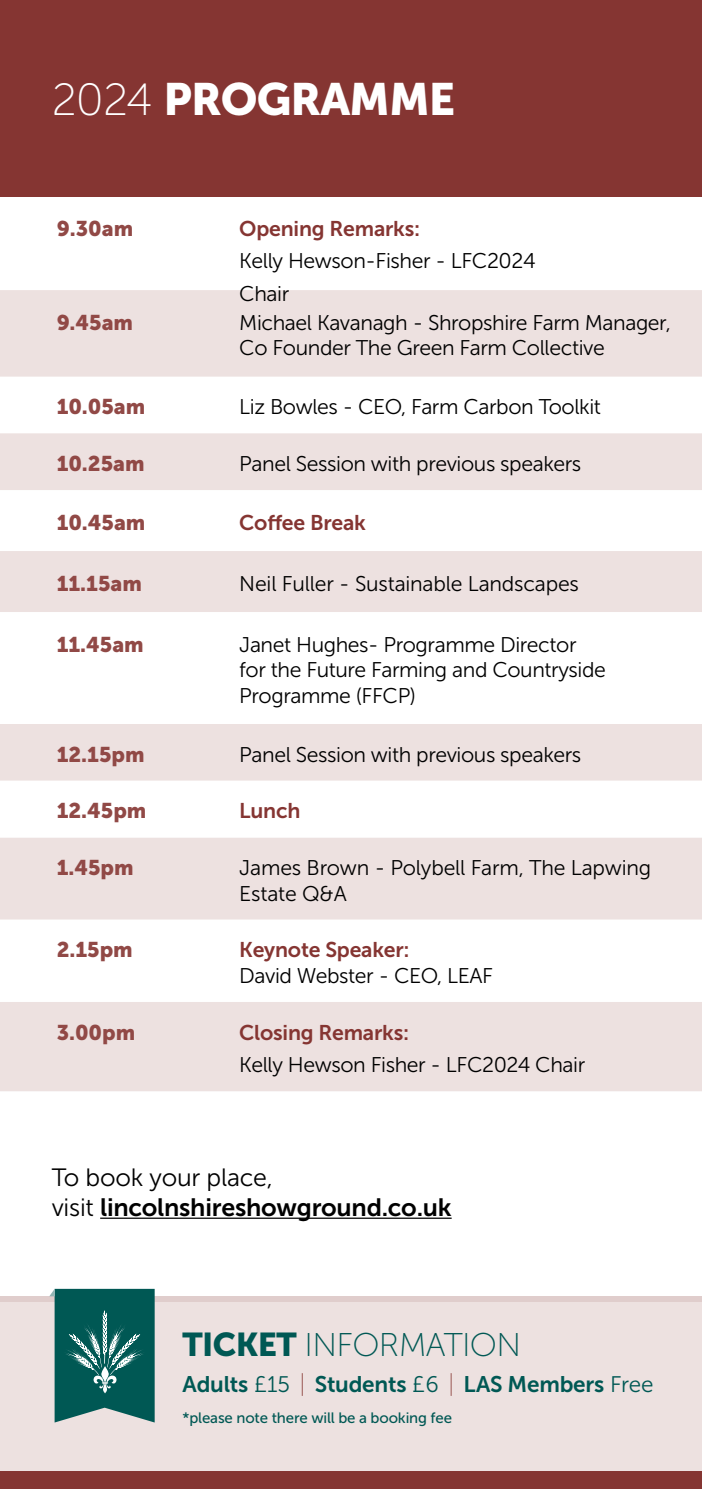
<style>
.page{position:relative;width:702px;height:1489px;background:#fff}
.page>*{position:absolute;margin:0;border:0;box-sizing:border-box;transform-origin:0 0}
.t1{font:45px "Museo Sans 900";letter-spacing:-.02em;color:#fff}
.t2{font:32.75px "Museo Sans 100";letter-spacing:-.02em;color:#005854}
.t3{font:25px "Museo Sans 700";letter-spacing:-.01em;color:#000}
.t4{font:25px "Museo Sans 300";letter-spacing:-.01em;color:#000}
.t5{font:22.5px "Museo Sans 700";letter-spacing:-.01em;color:#005854}
.t6{font:21.25px/25.5px "Museo Sans 300";letter-spacing:-.02em;color:#000}
.t7{font:21.25px "Museo Sans 900";color:#914946}
.t8{font:21.25px "Museo Sans 700";letter-spacing:-.01em;color:#853532}
.t9{font:15px "Museo Sans 500";letter-spacing:-.01em;color:#005854}
.s1{font-family:"Museo Sans 100"}
.s2{font-family:"Museo Sans 300"}
.s3{font-family:"Museo Sans 900"}
</style>
<div class="page">
<svg style="left:0;top:290px;width:702px;height:200px;fill:#ede1e0"></svg>
<div style="left:0;top:551px;width:702px;height:540px;background:#ede1e0"></div>
<svg style="left:0;top:612px;width:702px;height:389px"></svg>
<div style="left:0;top:1296px;width:702px;height:192px;background:#ede1e0"></div>
<div style="left:0;top:0;width:702px;height:196px;background:#853532"></div>
<div style="left:0;top:1296px;width:702px;height:5px;background:#e0cdcc"></div>
<svg style="left:49px;top:1288px;width:106px;height:134px;background:#2c736f"></svg>
<svg style="left:302px;top:1373px;width:1px;height:22px"></svg>
<hr style="left:450px;top:1372px;width:2px;height:23px;background:#aa726f">
<hr style="left:100px;top:1217px;width:351px;height:1px;background:#000">
<div style="left:0;top:1470px;width:702px;height:18px;background:#853532"></div>
<h1 class="t1" style="left:52px;top:74px;width:405px"><span class="s1">2024</span> PROGRAMME</h1>
<p class="t7" style="left:57px;top:217px;width:78px">9.30am</p>
<p class="t8" style="left:239px;top:217px;width:182px">Opening Remarks:</p>
<p class="t6" style="left:239px;top:244px;width:298px;line-height:33.5px">Kelly Hewson-Fisher - LFC2024<br>Chair</p>
<p class="t7" style="left:57px;top:310px;width:78px">9.45am</p>
<p class="t6" style="left:239px;top:310px;width:433px">Michael Kavanagh - Shropshire Farm Manager,<br>Co Founder The Green Farm Collective</p>
<p class="t7" style="left:57px;top:394px;width:90px">10.05am</p>
<p class="t6" style="left:239px;top:394px;width:363px">Liz Bowles - CEO, Farm Carbon Toolkit</p>
<p class="t7" style="left:57px;top:451px;width:89px">10.25am</p>
<p class="t6" style="left:239px;top:451px;width:343px">Panel Session with previous speakers</p>
<p class="t7" style="left:57px;top:510px;width:90px">10.45am</p>
<p class="t8" style="left:239px;top:510px;width:128px">Coffee Break</p>
<p class="t7" style="left:57px;top:571px;width:87px">11.15am</p>
<p class="t6" style="left:239px;top:571px;width:341px">Neil Fuller - Sustainable Landscapes</p>
<p class="t7" style="left:57px;top:632px;width:89px">11.45am</p>
<p class="t6" style="left:239px;top:631px;width:368px">Janet Hughes- Programme Director for the Future Farming and Countryside<br>Programme (FFCP)</p>
<p class="t7" style="left:57px;top:742px;width:89px">12.15pm</p>
<p class="t6" style="left:239px;top:741px;width:343px">Panel Session with previous speakers</p>
<p class="t7" style="left:57px;top:798px;width:91px">12.45pm</p>
<p class="t8" style="left:239px;top:799px;width:63px">Lunch</p>
<p class="t7" style="left:57px;top:855px;width:78px">1.45pm</p>
<p class="t6" style="left:239px;top:855px;width:413px">James Brown - Polybell Farm, The Lapwing<br>Estate Q&amp;A</p>
<p class="t7" style="left:57px;top:937px;width:77px">2.15pm</p>
<p class="t8" style="left:239px;top:938px;width:172px">Keynote Speaker:</p>
<p class="t6" style="left:239px;top:962px;width:255px">David Webster - CEO, LEAF</p>
<p class="t7" style="left:57px;top:1019px;width:80px">3.00pm</p>
<p class="t8" style="left:239px;top:1020px;width:171px">Closing Remarks:</p>
<p class="t6" style="left:239px;top:1052px;width:347px">Kelly Hewson Fisher - LFC2024 Chair</p>
<p class="t4" style="left:52px;top:1163px;width:223px">To book your place,</p>
<p class="t3" style="left:52px;top:1193px;width:401px"><span class="s2">visit</span> lincolnshireshowground.co.uk</p>
<h2 class="t2" style="left:182px;top:1326px;width:340px"><span class="s3">TICKET</span> INFORMATION</h2>
<p class="t5" style="left:182px;top:1371px;width:472px">Adults <span class="s2">£15</span> Students <span class="s2">£6</span> LAS Members <span class="s2">Free</span></p>
<p class="t9" style="left:182px;top:1409px;width:271px">*please note there will be a booking fee</p>
</div>
